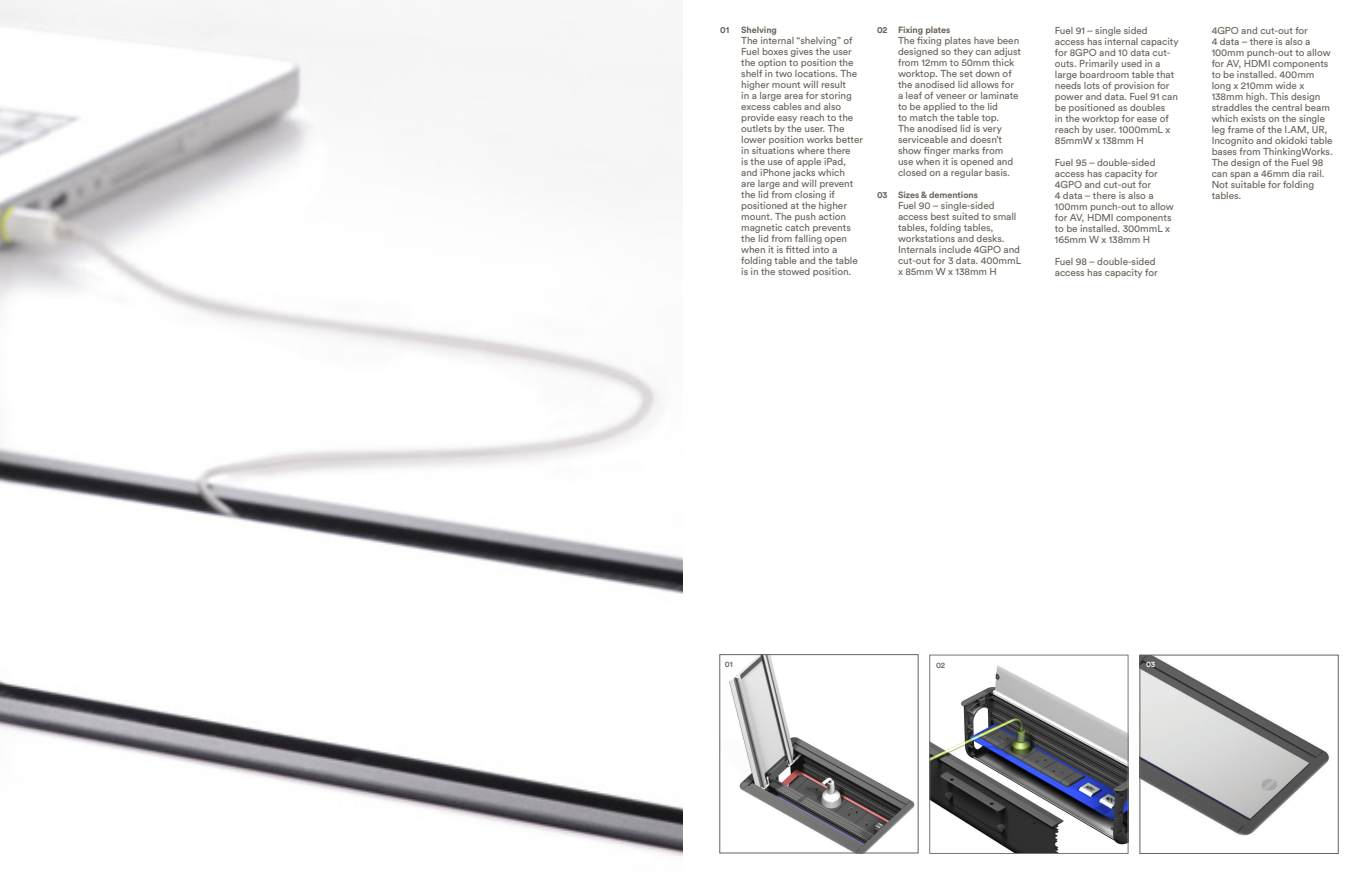
<style>
.page{position:relative;width:1361px;height:879px;background:#fff}
.page>*{position:absolute;margin:0;border:0;box-sizing:border-box;transform-origin:0 0}
.t1{font:10px/11px "Circular Pro";letter-spacing:-.005em;color:#696158}
.t2{font:700 9px "Circular Pro";letter-spacing:-.005em;color:#696158}
.t3{font:500 8px "Circular Pro";color:#696158}
.t4{font:500 8px "Circular Pro";color:#fff}
</style>
<div class="page">
<img style="left:931px;top:665px;width:195px;height:186px">
<div style="left:929px;top:655px;width:199px;height:198px;border:1px solid #777676"></div>
<img style="left:729px;top:656px;width:186px;height:195px">
<img style="left:1142px;top:657px;width:187px;height:179px">
<img style="left:0;top:0;width:682px;height:856px">
<p class="t2" style="left:720px;top:23px;width:11px">01</p>
<p class="t2" style="left:741px;top:23px;width:37px">Shelving</p>
<p class="t1" style="left:741px;top:34px;width:123px">The internal “shelving” of<br>Fuel boxes gives the user the option to position the shelf in two locations. The higher mount will result<br>in a large area for storing excess cables and also provide easy reach to the outlets by the user. The lower position works better in situations where there<br>is the use of apple iPad, and iPhone jacks which<br>are large and will prevent the lid from closing if positioned at the higher mount. The push action magnetic catch prevents the lid from falling open when it is fitted into a folding table and the table is in the stowed position.</p>
<p class="t2" style="left:877px;top:23px;width:75px">02 Fixing plates</p>
<p class="t1" style="left:898px;top:34px;width:125px">The fixing plates have been designed so they can adjust from 12mm to 50mm thick worktop. The set down of the anodised lid allows for a leaf of veneer or laminate to be applied to the lid<br>to match the table top.<br>The anodised lid is very serviceable and doesn’t show finger marks from use when it is opened and closed on a regular basis.</p>
<p class="t2" style="left:877px;top:188px;width:102px">03 Sizes &amp; dementions</p>
<p class="t1" style="left:898px;top:199px;width:125px">Fuel 90 – single-sided access best suited to small tables, folding tables, workstations and desks.<br>Internals include 4GPO and cut-out for 3 data. 400mmL x 85mm W x 138mm H</p>
<p class="t1" style="left:1055px;top:24px;width:125px">Fuel 91 – single sided access has internal capacity for 8GPO and 10 data cut&shy;outs. Primarily used in a large boardroom table that needs lots of provision for power and data. Fuel 91 can be positioned as doubles<br>in the worktop for ease of reach by user. 1000mmL x<br>85mmW x 138mm H</p>
<p class="t1" style="left:1055px;top:156px;width:120px">Fuel 95 – double-sided access has capacity for<br>4GPO and cut-out for<br>4 data – there is also a<br>100mm punch-out to allow for AV, HDMI components to be installed. 300mmL x<br>165mm W x 138mm H</p>
<p class="t1" style="left:1055px;top:255px;width:104px">Fuel 98 – double-sided access has capacity for</p>
<p class="t1" style="left:1211px;top:24px;width:123px">4GPO and cut-out for<br>4 data – there is also a<br>100mm punch-out to allow for AV, HDMI components to be installed. 400mm long x 210mm wide x<br>138mm high. This design straddles the central beam which exists on the single leg frame of the I.AM, UR,<br>Incognito and okidoki table bases from ThinkingWorks.<br>The design of the Fuel 98 can span a 46mm dia rail.<br>Not suitable for folding tables.</p>
<p class="t3" style="left:725px;top:659px;width:9px">01</p>
<p class="t3" style="left:936px;top:659px;width:11px">02</p>
<p class="t4" style="left:1146px;top:659px;width:11px">03</p>
</div>
